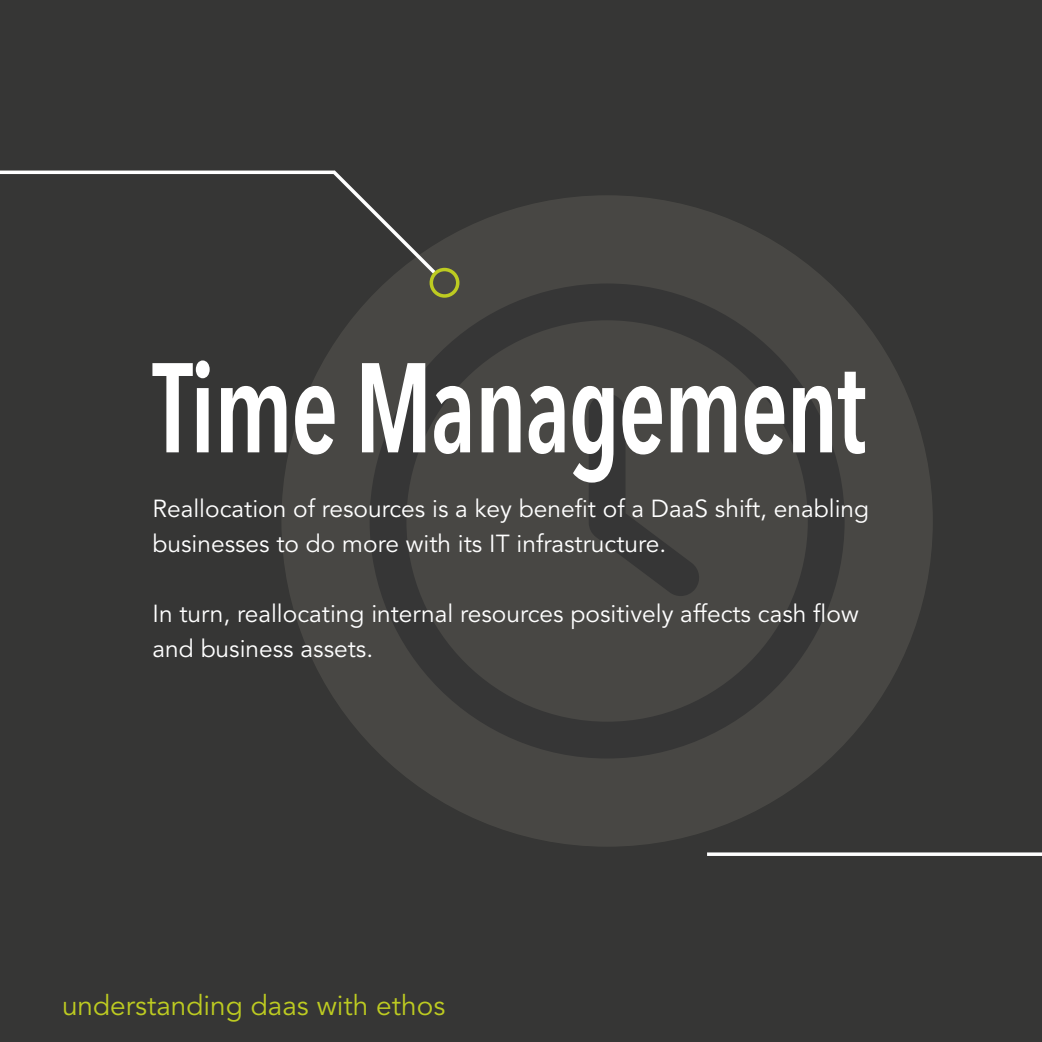
<style>
.page{position:relative;width:1042px;height:1042px;background:#363635}
.page>*{position:absolute;margin:0;border:0;box-sizing:border-box;transform-origin:0 0}
.t1{font:600 126px "Avenir Next Condensed";letter-spacing:-.02em;color:#fff;scale:.83 1}
.t2{font:28px "Avenir LT Std";color:#bdcb21}
.t3{font:24.5px/35px "Avenir LT Std";color:#fff}
</style>
<div class="page">
<div style="left:281px;top:195px;width:652px;height:651px;background:#484744;border-radius:50%"></div>
<svg style="left:370px;top:283px;width:474px;height:475px"></svg>
<hr style="left:0;top:171px;width:335px;height:3px;background:#fff">
<svg style="left:329px;top:170px;width:111px;height:109px"></svg>
<div style="left:429px;top:268px;width:30px;height:30px;border:4px solid #bdcb21;border-radius:50%"></div>
<svg style="left:707px;top:852px;width:335px;height:4px"></svg>
<h1 class="t1" style="left:153px;top:357px;width:861px">Time Management</h1>
<p class="t3" style="left:153px;top:493px;width:718px">Reallocation of resources is a key benefit of a DaaS shift, enabling businesses to do more with its IT infrastructure.</p>
<p class="t3" style="left:153px;top:598px;width:707px">In turn, reallocating internal resources positively affects cash flow and business assets.</p>
<p class="t2" style="left:62px;top:994px;width:385px">understanding daas with ethos</p>
</div>
